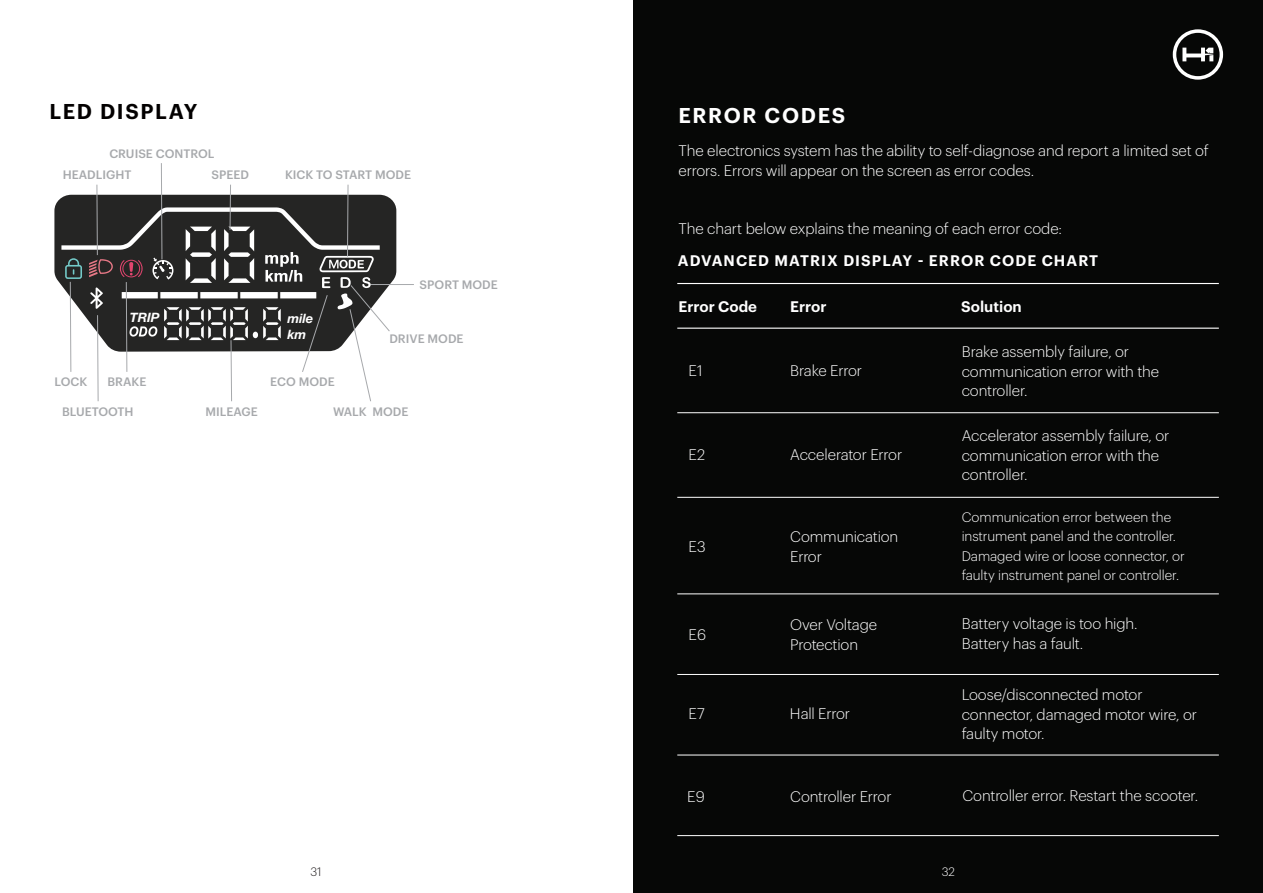
<style>
.page{position:relative;width:1263px;height:893px;background:#fff}
.page>*{position:absolute;margin:0;border:0;box-sizing:border-box;transform-origin:0 0}
.t1{font:600 21px "Graphik";letter-spacing:.075em;color:#030000}
.t2{font:600 21px "Graphik";letter-spacing:.08em;color:#fff}
.t3{font:300 15px/19.5px "Graphik";letter-spacing:-.01em;color:#fff}
.t4{font:600 15px "Graphik";letter-spacing:.06em;color:#fff}
.t5{font:600 15px "Graphik";color:#fff}
.t6{font:300 13.5px/19.5px "Graphik";color:#fff}
.t7{font:italic 700 12.9px/15.5px "Helvetica Neue LT Pro";color:#fff}
.t8{font:500 12px "Graphik";color:#a7a9ac}
.t9{font:300 12px "Graphik";color:#221e1f}
.t10{font:300 12px "Graphik";color:#fff}
</style>
<div class="page">
<div style="left:634px;top:0;width:629px;height:893px;background:#060706"></div>
<hr style="left:677px;top:835px;width:542px;height:1px;background:#fff">
<hr style="left:677px;top:328px;width:542px;height:1px;background:#fff">
<hr style="left:677px;top:412px;width:542px;height:1px;background:#fff">
<hr style="left:677px;top:497px;width:542px;height:1px;background:#fff">
<hr style="left:677px;top:283px;width:542px;height:1px;background:#fff">
<hr style="left:677px;top:594px;width:542px;height:1px;background:#fff">
<hr style="left:677px;top:674px;width:542px;height:1px;background:#fff">
<hr style="left:677px;top:755px;width:542px;height:1px;background:#fff">
<svg style="left:54px;top:198px;width:342px;height:87px"></svg>
<hr style="left:370px;top:284px;width:44px;height:1px;background:#a7a9ac">
<svg style="left:61px;top:163px;width:329px;height:239px"></svg>
<svg style="left:1173px;top:29px;width:50px;height:51px"></svg>
<h1 class="t1" style="left:50px;top:95px;width:149px">LED DISPLAY</h1>
<h1 class="t2" style="left:678px;top:99px;width:168px">ERROR CODES</h1>
<p class="t3" style="left:678px;top:140px;width:532px">The electronics system has the ability to self-diagnose and report a limited set of errors. Errors will appear on the screen as error codes.</p>
<p class="t8" style="left:109px;top:145px;width:107px">CRUISE CONTROL</p>
<p class="t8" style="left:285px;top:165px;width:128px">KICK TO START MODE</p>
<p class="t8" style="left:63px;top:165px;width:70px">HEADLIGHT</p>
<p class="t8" style="left:212px;top:165px;width:39px">SPEED</p>
<p class="t3" style="left:678px;top:218px;width:385px">The chart below explains the meaning of each error code:</p>
<p class="t4" style="left:678px;top:249px;width:422px">ADVANCED MATRIX DISPLAY - ERROR CODE CHART</p>
<p class="t8" style="left:420px;top:275px;width:80px">SPORT MODE</p>
<p class="t7" style="left:130px;top:309px;width:31px">TRIP</p>
<p class="t8" style="left:54px;top:373px;width:34px">LOCK</p>
<p class="t8" style="left:107px;top:373px;width:40px">BRAKE</p>
<p class="t7" style="left:287px;top:310px;width:27px">mile km</p>
<p class="t8" style="left:270px;top:373px;width:66px">ECO MODE</p>
<p class="t8" style="left:389px;top:330px;width:76px">DRIVE MODE</p>
<p class="t5" style="left:678px;top:295px;width:80px">Error Code</p>
<p class="t4" style="left:790px;top:295px;width:38px">Error</p>
<p class="t5" style="left:961px;top:295px;width:62px">Solution</p>
<p class="t3" style="left:962px;top:341px;width:199px">Brake assembly failure, or communication error with the controller.</p>
<p class="t3" style="left:689px;top:360px;width:16px">E1</p>
<p class="t3" style="left:790px;top:360px;width:73px">Brake Error</p>
<p class="t8" style="left:62px;top:402px;width:73px">BLUETOOTH</p>
<p class="t8" style="left:205px;top:402px;width:54px">MILEAGE</p>
<p class="t8" style="left:333px;top:402px;width:77px">WALK MODE</p>
<p class="t3" style="left:689px;top:444px;width:18px">E2</p>
<p class="t3" style="left:790px;top:444px;width:114px">Accelerator Error</p>
<p class="t3" style="left:962px;top:425px;width:209px">Accelerator assembly failure, or communication error with the controller.</p>
<p class="t3" style="left:689px;top:536px;width:19px">E3</p>
<p class="t3" style="left:790px;top:526px;width:110px">Communication<br>Error</p>
<p class="t6" style="left:962px;top:506px;width:225px">Communication error between the instrument panel and the controller.<br>Damaged wire or loose connector, or faulty instrument panel or controller.</p>
<p class="t3" style="left:689px;top:624px;width:19px">E6</p>
<p class="t3" style="left:790px;top:614px;width:89px">Over Voltage<br>Protection</p>
<p class="t3" style="left:962px;top:613px;width:177px">Battery voltage is too high.<br>Battery has a fault.</p>
<p class="t3" style="left:689px;top:703px;width:18px">E7</p>
<p class="t3" style="left:790px;top:703px;width:62px">Hall Error</p>
<p class="t3" style="left:962px;top:684px;width:237px">Loose/disconnected motor connector, damaged motor wire, or faulty motor.</p>
<p class="t3" style="left:687px;top:786px;width:19px">E9</p>
<p class="t3" style="left:790px;top:786px;width:103px">Controller Error</p>
<p class="t3" style="left:962px;top:785px;width:237px">Controller error. Restart the scooter.</p>
<p class="t9" style="left:310px;top:863px;width:13px">31</p>
<p class="t10" style="left:942px;top:863px;width:15px">32</p>
</div>
